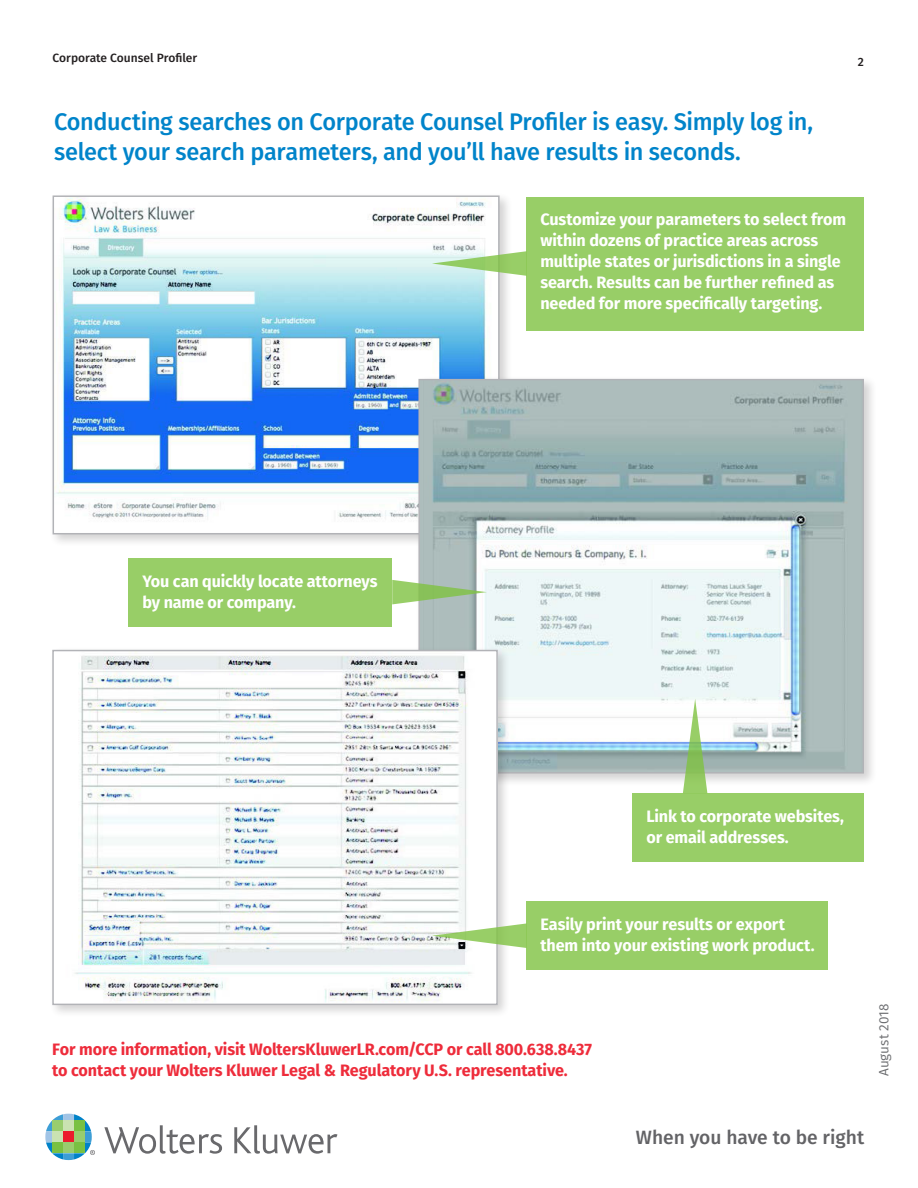
<style>
.page{position:relative;width:918px;height:1188px;background:#fff}
.page>*{position:absolute;margin:0;border:0;box-sizing:border-box;transform-origin:0 0}
.t1{font:500 24px/30px "Fira Sans";letter-spacing:-.015em;color:#0084ca}
.t2{font:500 19.2px "Fira Sans";color:#636366}
.t3{font:700 16.5px/21px "Fira Sans";letter-spacing:-.01em;color:#fff}
.t4{font:700 16.5px/21px "Fira Sans";letter-spacing:-.01em;color:#ee2c3b}
.t5{font:13.5px "Fira Sans";color:#6c6d70}
.t6{font:500 12px "Fira Sans";color:#231f20}
</style>
<div class="page">
<svg style="left:104px;top:1125px;width:118px;height:29px"></svg>
<svg style="left:234px;top:1125px;width:104px;height:29px"></svg>
<svg style="left:45px;top:1114px;width:50px;height:46px"></svg>
<div style="left:49px;top:192px;width:463px;height:355px;background:#231f20;opacity:.2"></div>
<img style="left:55px;top:197px;width:443px;height:335px">
<div style="left:415px;top:375px;width:462px;height:411px;background:#231f20;opacity:.2"></div>
<img style="left:420px;top:381px;width:442px;height:391px">
<div style="left:49px;top:646px;width:462px;height:372px;background:#231f20;opacity:.2"></div>
<img style="left:54px;top:652px;width:442px;height:351px">
<div style="left:526px;top:197px;width:338px;height:133px;background:#98ce67"></div>
<div style="left:129px;top:558px;width:263px;height:68px;background:#98ce67"></div>
<div style="left:526px;top:902px;width:302px;height:68px;background:#98ce67"></div>
<div style="left:633px;top:793px;width:231px;height:69px;background:#98ce67"></div>
<svg style="left:432px;top:251px;width:95px;height:25px;background:#bbdfac"></svg>
<svg style="left:392px;top:580px;width:95px;height:24px;background:#a7c994"></svg>
<svg style="left:432px;top:923px;width:95px;height:25px"></svg>
<svg style="left:683px;top:699px;width:24px;height:94px"></svg>
<p class="t6" style="left:53px;top:48px;width:146px">Corporate Counsel Profiler</p>
<p class="t6" style="left:858px;top:53px;width:8px">2</p>
<p class="t1" style="left:54px;top:105px;width:761px">Conducting searches on Corporate Counsel Profiler is easy. Simply log in, select your search parameters, and you’ll have results in seconds.</p>
<p class="t3" style="left:540px;top:208px;width:307px">Customize your parameters to select from within dozens of practice areas across multiple states or jurisdictions in a single search. Results can be further refined as needed for more specifically targeting.</p>
<p class="t3" style="left:142px;top:569px;width:237px">You can quickly locate attorneys by name or company.</p>
<p class="t3" style="left:646px;top:805px;width:199px">Link to corporate websites, or email addresses.</p>
<p class="t3" style="left:540px;top:913px;width:276px">Easily print your results or export them into your existing work product.</p>
<p class="t4" style="left:52px;top:1038px;width:541px">For more information, visit WoltersKluwerLR.com/CCP or call 800.638.8437 to contact your Wolters Kluwer Legal &amp; Regulatory U.S. representative.</p>
<p class="t5" style="left:874px;top:1076px;width:74px;rotate:-90deg">August 2018</p>
<p class="t2" style="left:636px;top:1122px;width:230px">When you have to be right</p>
</div>
